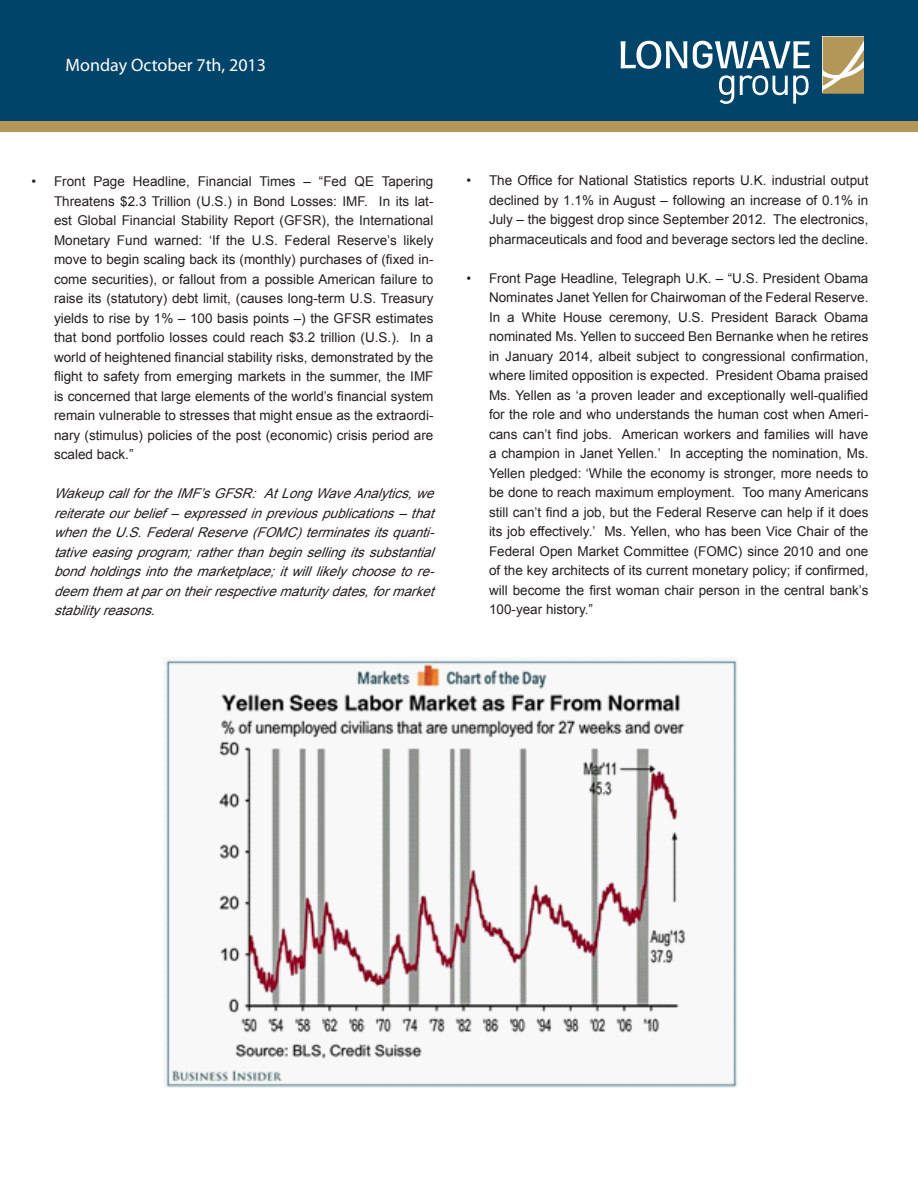
<style>
.page{position:relative;width:918px;height:1188px;background:#fff}
.page>*{position:absolute;margin:0;border:0;box-sizing:border-box;transform-origin:0 0}
.t1{font:18px "Myriad Pro";color:#fff}
.t2{font:13.5px/19.5px "Arial";color:#231f20;text-align:justify}
.t3{font:italic 13.5px/19.5px "Arial";color:#231f20;text-align:justify}
</style>
<div class="page">
<div style="left:0;top:0;width:918px;height:123px;background:#00446a"></div>
<img style="left:165px;top:659px;width:573px;height:429px">
<div style="left:0;top:122px;width:918px;height:10px;background:#b39759"></div>
<svg style="left:621px;top:41px;width:66px;height:28px"></svg>
<svg style="left:693px;top:41px;width:117px;height:27px"></svg>
<svg style="left:719px;top:75px;width:15px;height:29px"></svg>
<svg style="left:740px;top:75px;width:69px;height:29px"></svg>
<svg style="left:823px;top:37px;width:41px;height:57px"></svg>
<p class="t1" style="left:66px;top:54px;width:202px">Monday October 7th, 2013</p>
<p class="t2" style="left:32px;top:172px;width:6px">•</p>
<p class="t2" style="left:489px;top:171px;width:381px">The Office for National Statistics reports U.K. industrial output declined by 1.1% in August – following an increase of 0.1% in July – the biggest drop since September 2012. The electronics, pharmaceuticals and food and beverage sectors led the decline.</p>
<p class="t2" style="left:489px;top:268px;width:381px">Front Page Headline, Telegraph U.K. – “U.S. President Obama Nominates Janet Yellen for Chairwoman of the Federal Reserve.<br>In a White House ceremony, U.S. President Barack Obama nominated Ms. Yellen to succeed Ben Bernanke when he retires in January 2014, albeit subject to congressional confirmation, where limited opposition is expected. President Obama praised Ms. Yellen as ‘a proven leader and exceptionally well-qualified for the role and who understands the human cost when Ameri&shy;cans can’t find jobs. American workers and families will have a champion in Janet Yellen.’ In accepting the nomination, Ms.<br>Yellen pledged: ‘While the economy is stronger, more needs to be done to reach maximum employment. Too many Americans still can’t find a job, but the Federal Reserve can help if it does its job effectively.’ Ms. Yellen, who has been Vice Chair of the Federal Open Market Committee (FOMC) since 2010 and one of the key architects of its current monetary policy; if confirmed, will become the first woman chair person in the central bank’s 100-year history.”</p>
<p class="t2" style="left:54px;top:172px;width:381px">Front Page Headline, Financial Times – “Fed QE Tapering Threatens $2.3 Trillion (U.S.) in Bond Losses: IMF. In its lat&shy;est Global Financial Stability Report (GFSR), the International Monetary Fund warned: ‘If the U.S. Federal Reserve’s likely move to begin scaling back its (monthly) purchases of (fixed in&shy;come securities), or fallout from a possible American failure to raise its (statutory) debt limit, (causes long-term U.S. Treasury yields to rise by 1% – 100 basis points –) the GFSR estimates that bond portfolio losses could reach $3.2 trillion (U.S.). In a world of heightened financial stability risks, demonstrated by the flight to safety from emerging markets in the summer, the IMF is concerned that large elements of the world’s financial system remain vulnerable to stresses that might ensue as the extraordi&shy;nary (stimulus) policies of the post (economic) crisis period are scaled back.”</p>
<p class="t3" style="left:54px;top:484px;width:387px">WakeupcallfortheIMF’sGFSR: AtLongWaveAnalytics,we reiterateourbelief–expressedinpreviouspublications–that whentheU.S.FederalReserve(FOMC)terminatesitsquanti&shy;tativeeasingprogram;ratherthanbeginsellingitssubstantial bondholdingsintothemarketplace;itwilllikelychoosetore&shy;deemthematparontheirrespectivematuritydates,formarket stabilityreasons.</p>
<p class="t2" style="left:466px;top:171px;width:6px">•</p>
<p class="t2" style="left:466px;top:268px;width:6px">•</p>
</div>
